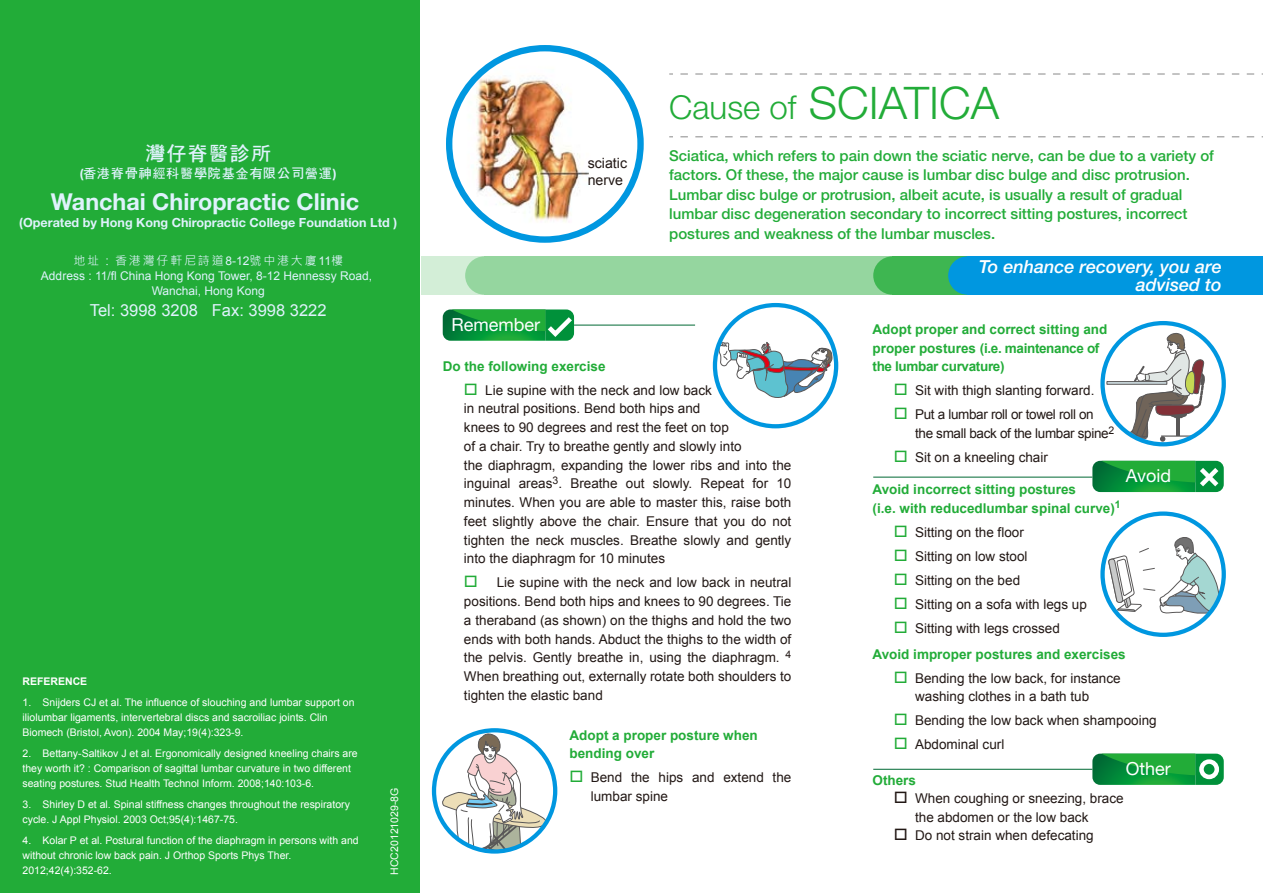
<style>
.page{position:relative;width:1263px;height:893px;background:#fff}
.page>*{position:absolute;margin:0;border:0;box-sizing:border-box;transform-origin:0 0}
.t1{font:300 45px "Helvetica Neue";color:#22ac38}
.t2{font:700 23.4px "Helvetica Neue";color:#dff2fc}
.t3{font:19.2px "DATH7";letter-spacing:.1em;color:#dff2fc}
.t4{font:italic 500 18px/18px "Helvetica Neue";color:#fff;text-align:right}
.t5{font:18px "Helvetica Neue";color:#fff}
.t6{font:16.5px "Arial";color:#dff2fc}
.t7{font:500 15px/19.5px "Helvetica Neue";color:#22ac38}
.t8{font:14.1px/16.2px "Arial";color:#221815}
.t9{font:13.5px/18.8px "Arial";color:#221815}
.t10{font:700 13.5px/18.8px "Arial";color:#22ac38}
.t11{font:13.5px/18.8px "Arial";letter-spacing:-.025em;color:#221815}
.t12{font:700 12.6px "Helvetica Neue";color:#dff2fc}
.t13{font:12.6px "DATH7";letter-spacing:.1em;color:#dff2fc}
.t14{font:12px/15px "Arial";color:#dff2fc;text-align:center}
.t15{font:12px "Microsoft Jheng Hei";letter-spacing:.15em;color:#dff2fc}
.t16{font:10.5px/15px "Arial";color:#fff}
.t17{font:700 10.5px "Arial";color:#fff}
.s1{font-family:"Helvetica Neue";font-weight:700}
.s2{font-family:"Arial"}
.s3{font-size:33px}
.s4{color:#22ac38}
.s5{font-weight:400;color:#221815}
</style>
<div class="page">
<div style="left:0;top:0;width:419px;height:893px;background:#22ac38"></div>
<div style="left:421px;top:256px;width:842px;height:39px;background:#d3eed7"></div>
<div style="left:484px;top:256px;width:779px;height:39px;background:#95d69f"></div>
<div style="left:465px;top:256px;width:38px;height:39px;background:#95d69f;border-radius:50%"></div>
<img style="left:449px;top:48px;width:191px;height:192px;border-radius:96px">
<div style="left:446px;top:45px;width:198px;height:198px;border:6px solid #0097e0;border-radius:50%"></div>
<svg style="left:680px;top:74px;width:583px;height:1px"></svg>
<svg style="left:680px;top:136px;width:583px;height:1px"></svg>
<div style="left:892px;top:256px;width:371px;height:39px;background:#3eb651"></div>
<div style="left:873px;top:256px;width:38px;height:39px;background:#3eb651;border-radius:50%"></div>
<div style="left:967px;top:256px;width:296px;height:39px;background:#0097e0"></div>
<div style="left:948px;top:256px;width:38px;height:39px;background:#0097e0;border-radius:50%"></div>
<svg style="left:1108px;top:537px;width:112px;height:76px"></svg>
<div style="left:1100px;top:511px;width:126px;height:126px;border:4px solid #0097e0;border-radius:50%"></div>
<div style="left:1107px;top:381px;width:60px;height:3px;background:#cfdee2;border:1px solid #595757"></div>
<svg style="left:1119px;top:333px;width:86px;height:110px"></svg>
<div style="left:1100px;top:321px;width:126px;height:125px;border:4px solid #0097e0;border-radius:50%"></div>
<svg style="left:443px;top:309px;width:134px;height:32px;background:#21a048"></svg>
<svg style="left:719px;top:333px;width:115px;height:66px"></svg>
<div style="left:713px;top:303px;width:125px;height:125px;border:4px solid #0097e0;border-radius:50%"></div>
<svg style="left:442px;top:733px;width:104px;height:118px"></svg>
<div style="left:432px;top:728px;width:125px;height:126px;border:4px solid #0097e0;border-radius:50%"></div>
<svg style="left:1092px;top:461px;width:132px;height:31px;background:#1c9e44"></svg>
<svg style="left:1092px;top:754px;width:132px;height:31px;background:#149b3d"></svg>
<div style="left:1199px;top:759px;width:20px;height:20px;border:4px solid #fff;border-radius:50%"></div>
<hr style="left:574px;top:325px;width:121px;height:1px;background:#006934">
<hr style="left:873px;top:477px;width:219px;height:1px;background:#006934">
<hr style="left:873px;top:769px;width:219px;height:1px;background:#006934">
<h3 class="t3" style="left:146px;top:143px;width:126px">灣仔脊醫診所</h3>
<p class="t13" style="left:80px;top:167px;width:258px"><span class="s1">(</span>香港脊骨神經科醫學院基金有限公司營運<span class="s1">)</span></p>
<h2 class="t2" style="left:51px;top:187px;width:310px">Wanchai Chiropractic Clinic</h2>
<p class="t12" style="left:19px;top:214px;width:379px">(Operated by Hong Kong Chiropractic College Foundation Ltd )</p>
<p class="t15" style="left:73px;top:253px;width:271px">地址 : 香港灣仔軒尼詩道<span class="s2">8-12</span>號中港大廈<span class="s2">11</span>樓</p>
<p class="t14" style="left:41px;top:268px;width:333px">Address : 11/fl China Hong Kong Tower, 8-12 Hennessy Road,<br>Wanchai, Hong Kong</p>
<p class="t6" style="left:90px;top:299px;width:238px">Tel: 3998 3208 Fax: 3998 3222</p>
<p class="t17" style="left:23px;top:674px;width:66px">REFERENCE</p>
<p class="t16" style="left:23px;top:695px;width:334px">1. Snijders CJ et al. The influence of slouching and lumbar support on iliolumbar ligaments, intervertebral discs and sacroiliac joints. Clin<br>Biomech (Bristol, Avon). 2004 May;19(4):323-9.</p>
<p class="t16" style="left:23px;top:746px;width:337px">2. Bettany-Saltikov J et al. Ergonomically designed kneeling chairs are they worth it? : Comparison of sagittal lumbar curvature in two different seating postures. Stud Health Technol Inform. 2008;140:103-6.</p>
<p class="t16" style="left:23px;top:797px;width:329px">3. Shirley D et al. Spinal stiffness changes throughout the respiratory cycle. J Appl Physiol. 2003 Oct;95(4):1467-75.</p>
<p class="t16" style="left:23px;top:833px;width:338px">4. Kolar P et al. Postural function of the diaphragm in persons with and without chronic low back pain. J Orthop Sports Phys Ther.<br>2012;42(4):352-62.</p>
<p class="t16" style="left:387px;top:875px;width:88px;rotate:-90deg">HCC20121029-8G</p>
<p class="t8" style="left:588px;top:155px;width:41px">sciatic nerve</p>
<h1 class="t1" style="left:669px;top:75px;width:332px"><span class="s3">Cause of</span> SCIATICA</h1>
<p class="t7" style="left:669px;top:146px;width:546px">Sciatica, which refers to pain down the sciatic nerve, can be due to a variety of factors. Of these, the major cause is lumbar disc bulge and disc protrusion.<br>Lumbar disc bulge or protrusion, albeit acute, is usually a result of gradual lumbar disc degeneration secondary to incorrect sitting postures, incorrect postures and weakness of the lumbar muscles.</p>
<h3 class="t4" style="left:979px;top:258px;width:245px">To enhance recovery, you are advised to</h3>
<h3 class="t5" style="left:451px;top:314px;width:90px">Remember</h3>
<p class="t10" style="left:443px;top:357px;width:164px">Do the following exercise</p>
<p class="t9" style="left:464px;top:381px;width:329px"><span class="s4">□</span> Lie supine with the neck and low back<br>in neutral positions. Bend both hips and<br>knees to 90 degrees and rest the feet on top<br>of a chair. Try to breathe gently and slowly into<br>the diaphragm, expanding the lower ribs and into the inguinal areas<sup>3</sup>. Breathe out slowly. Repeat for 10 minutes. When you are able to master this, raise both feet slightly above the chair. Ensure that you do not tighten the neck muscles. Breathe slowly and gently into the diaphragm for 10 minutes</p>
<p class="t9" style="left:464px;top:573px;width:329px;text-align:justify"><span class="s4">□</span> Lie supine with the neck and low back in neutral positions. Bend both hips and knees to 90 degrees. Tie a theraband (as shown) on the thighs and hold the two ends with both hands. Abduct the thighs to the width of the pelvis. Gently breathe in, using the diaphragm. <sup>4<br></sup>When breathing out, externally rotate both shoulders to tighten the elastic band</p>
<p class="t10" style="left:569px;top:726px;width:190px;line-height:18px">Adopt a proper posture when bending over</p>
<p class="t9" style="left:591px;top:768px;width:202px;text-indent:-21px"><span class="s4">□</span> Bend the hips and extend the lumbar spine</p>
<p class="t10" style="left:872px;top:320px;width:236px">Adopt proper and correct sitting and proper postures (i.e. maintenance of the lumbar curvature)</p>
<p class="t9" style="left:894px;top:381px;width:202px"><span class="s4">□</span> Sit with thigh slanting forward.</p>
<p class="t11" style="left:915px;top:405px;width:201px;text-indent:-21px"><span class="s4">□</span> Put a lumbar roll or towel roll on the small back of the lumbar spine<sup>2</sup></p>
<p class="t9" style="left:894px;top:448px;width:156px"><span class="s4">□</span> Sit on a kneeling chair</p>
<h3 class="t5" style="left:1126px;top:465px;width:47px">Avoid</h3>
<p class="t10" style="left:872px;top:480px;width:250px">Avoid incorrect sitting postures<br>(i.e. with reducedlumbar spinal curve)<sup>1</sup></p>
<p class="t9" style="left:894px;top:523px;width:132px"><span class="s4">□</span> Sitting on the floor</p>
<p class="t9" style="left:894px;top:547px;width:135px"><span class="s4">□</span> Sitting on low stool</p>
<p class="t9" style="left:894px;top:571px;width:128px"><span class="s4">□</span> Sitting on the bed</p>
<p class="t9" style="left:894px;top:595px;width:195px"><span class="s4">□</span> Sitting on a sofa with legs up</p>
<p class="t10" style="left:872px;top:616px;width:255px;line-height:25.8px;text-indent:21px">□ <span class="s5">Sitting with legs crossed<br></span>Avoid improper postures and exercises</p>
<p class="t9" style="left:915px;top:669px;width:207px;text-indent:-21px"><span class="s4">□</span> Bending the low back, for instance washing clothes in a bath tub</p>
<p class="t9" style="left:894px;top:711px;width:264px"><span class="s4">□</span> Bending the low back when shampooing</p>
<p class="t9" style="left:894px;top:735px;width:112px"><span class="s4">□</span> Abdominal curl</p>
<h3 class="t5" style="left:1126px;top:758px;width:47px">Other</h3>
<p class="t10" style="left:872px;top:771px;width:45px">Others</p>
<p class="t9" style="left:915px;top:789px;width:210px;text-indent:-21px">□ When coughing or sneezing, brace the abdomen or the low back</p>
<p class="t9" style="left:894px;top:826px;width:201px">□ Do not strain when defecating</p>
</div>
